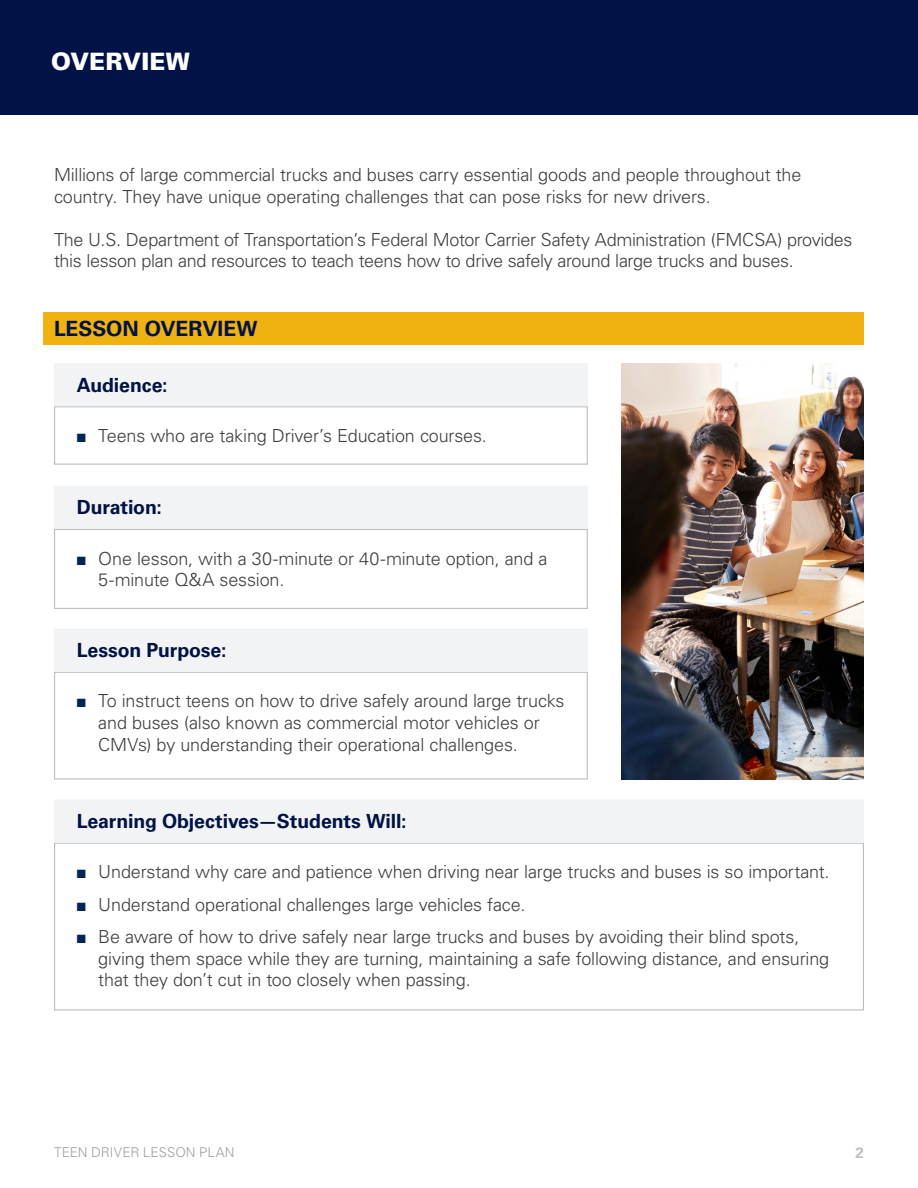
<style>
.page{position:relative;width:918px;height:1188px;background:#fff}
.page>*{position:absolute;margin:0;border:0;box-sizing:border-box;transform-origin:0 0}
.t1{font:900 24px "Univers LT Std";letter-spacing:.005em;color:#fff}
.t2{font:700 21px "Univers LT Std";color:#001246}
.t3{font:700 19.5px "Univers LT Std";letter-spacing:-.005em;color:#001246}
.t4{font:300 18px/21.6px "Univers LT Std";letter-spacing:-.01em;color:#3e3e3f}
.t5{font:700 15px "Univers LT Std";color:#bfbfbf}
.t6{font:300 13.5px "Univers LT Std";letter-spacing:.005em;color:#9f9f9f}
.t7{font:12px "Zapf Dingbats ITC";color:#022555}
.s1{color:#022555}
</style>
<div class="page">
<div style="left:43px;top:313px;width:821px;height:32px;background:#efb211"></div>
<div style="left:0;top:0;width:918px;height:115px;background:#001246"></div>
<div style="left:54px;top:672px;width:534px;height:108px;border:1px solid #bcbdc0"></div>
<div style="left:54px;top:406px;width:534px;height:59px;border:1px solid #bcbdc0"></div>
<div style="left:54px;top:529px;width:534px;height:80px;border:1px solid #bcbdc0"></div>
<div style="left:54px;top:843px;width:810px;height:167px;border:1px solid #bcbdc0"></div>
<div style="left:55px;top:629px;width:532px;height:42px;background:#f2f3f4"></div>
<div style="left:54px;top:629px;width:534px;height:43px;border:1px solid #f2f3f4"></div>
<div style="left:55px;top:364px;width:532px;height:42px;background:#f2f3f4"></div>
<div style="left:54px;top:363px;width:534px;height:43px;border:1px solid #f2f3f4"></div>
<div style="left:55px;top:486px;width:532px;height:42px;background:#f2f3f4"></div>
<div style="left:54px;top:486px;width:534px;height:43px;border:1px solid #f2f3f4"></div>
<div style="left:55px;top:800px;width:808px;height:42px;background:#f2f3f4"></div>
<div style="left:54px;top:799px;width:810px;height:44px;border:1px solid #f2f3f4"></div>
<img style="left:621px;top:363px;width:243px;height:417px">
<h1 class="t1" style="left:51px;top:46px;width:140px">OVERVIEW</h1>
<p class="t4" style="left:54px;top:164px;width:749px">Millions of large commercial trucks and buses carry essential goods and people throughout the country. They have unique operating challenges that can pose risks for new drivers.</p>
<p class="t4" style="left:54px;top:229px;width:800px">The U.S. Department of Transportation’s Federal Motor Carrier Safety Administration (FMCSA) provides this lesson plan and resources to teach teens how to drive safely around large trucks and buses.</p>
<h2 class="t2" style="left:54px;top:316px;width:205px">LESSON OVERVIEW</h2>
<p class="t3" style="left:77px;top:373px;width:92px">Audience:</p>
<p class="t4" style="left:77px;top:425px;width:412px"><span class="s1">■</span> Teens who are taking Driver’s Education courses.</p>
<h3 class="t3" style="left:77px;top:496px;width:87px">Duration:</h3>
<p class="t4" style="left:98px;top:547px;width:451px;text-indent:-22px"><span class="s1">■</span> One lesson, with a 30-minute or 40-minute option, and a<br>5-minute Q&amp;A session.</p>
<h3 class="t3" style="left:77px;top:639px;width:151px">Lesson Purpose:</h3>
<p class="t7" style="left:77px;top:698px;width:11px">■</p>
<p class="t4" style="left:98px;top:690px;width:468px">To instruct teens on how to drive safely around large trucks and buses (also known as commercial motor vehicles or<br>CMVs) by understanding their operational challenges.</p>
<h3 class="t3" style="left:77px;top:810px;width:332px">Learning Objectives—Students Will:</h3>
<p class="t7" style="left:77px;top:869px;width:11px">■</p>
<p class="t4" style="left:98px;top:861px;width:733px">Understand why care and patience when driving near large trucks and buses is so important.</p>
<p class="t7" style="left:77px;top:901px;width:11px">■</p>
<p class="t4" style="left:98px;top:894px;width:429px">Understand operational challenges large vehicles face.</p>
<p class="t7" style="left:77px;top:933px;width:11px">■</p>
<p class="t4" style="left:98px;top:926px;width:732px">Be aware of how to drive safely near large trucks and buses by avoiding their blind spots, giving them space while they are turning, maintaining a safe following distance, and ensuring that they don’t cut in too closely when passing.</p>
<p class="t6" style="left:54px;top:1144px;width:182px">TEEN DRIVER LESSON PLAN</p>
<p class="t5" style="left:856px;top:1144px;width:10px">2</p>
</div>
